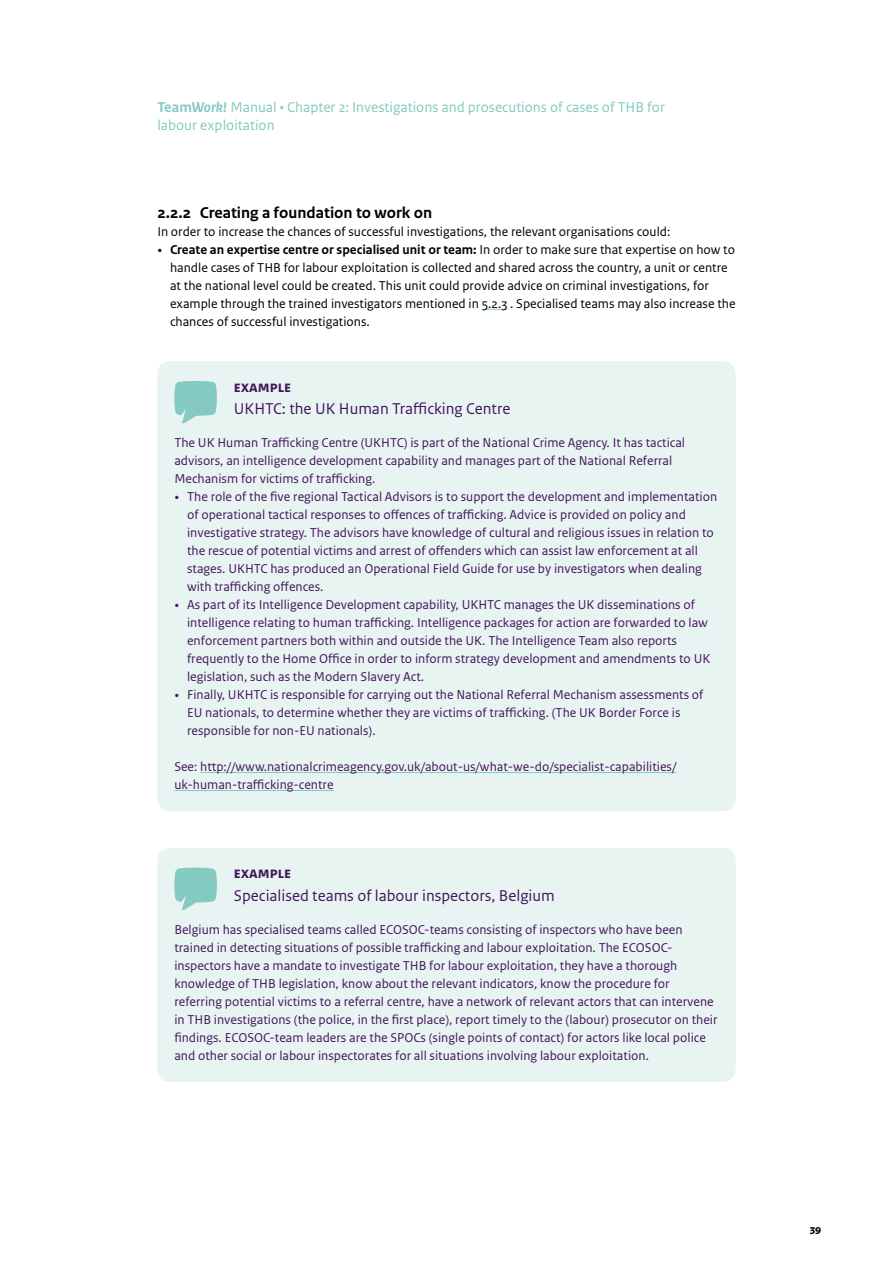
<style>
.page{position:relative;width:893px;height:1263px;background:#fff}
.page>*{position:absolute;margin:0;border:0;box-sizing:border-box;transform-origin:0 0}
.t1{font:16.5px/22.5px "Rijksoverheid Sans Text";color:#44155d}
._06_RO_Subalineakop{font:700 16.5px "Rijksoverheid Sans Text";color:#000}
.t2{font:15px/18px "Rijksoverheid Sans Text";color:#84cac0}
.t3{font:13.5px/18px "Rijksoverheid Sans Text";color:#44155d}
._10_RO_Broodtekst_Sa{font:13.5px/18px "Rijksoverheid Sans Text";color:#000}
.t4{font:700 13.5px "Rijksoverheid Sans Text";color:#000}
.s1{font-weight:700}
.s2{font-weight:700;font-style:italic}
.s3{font-family:"Rijksoverheid Serif"}
</style>
<div class="page">
<svg style="left:482px;top:309px;width:25px;height:1px"></svg>
<div style="left:157px;top:361px;width:579px;height:450px;background:#e8f4f2;border-radius:13px"></div>
<hr style="left:200px;top:772px;width:476px;height:1px;background:#84cac0">
<hr style="left:174px;top:790px;width:160px;height:1px;background:#84cac0">
<svg style="left:174px;top:381px;width:43px;height:43px"></svg>
<div style="left:157px;top:848px;width:579px;height:234px;background:#e8f4f2;border-radius:13px"></div>
<svg style="left:174px;top:868px;width:43px;height:42px"></svg>
<p class="t2" style="left:157px;top:98px;width:509px"><span class="s1">Team</span><span class="s2">Work!</span> Manual • Chapter 2: Investigations and prosecutions of cases of THB for labour exploitation</p>
<p class="_06_RO_Subalineakop" style="left:157px;top:203px;width:276px">2.2.2 Creating a foundation to work on</p>
<p class="_10_RO_Broodtekst_Sa" style="left:157px;top:223px;width:515px">In order to increase the chances of successful investigations, the relevant organisations could:</p>
<p class="_10_RO_Broodtekst_Sa" style="left:170px;top:241px;width:567px;text-indent:-13px"><span class="s3">•</span> <span class="s1">Create an expertise centre or specialised unit or team:</span> In order to make sure that expertise on how to handle cases of THB for labour exploitation is collected and shared across the country, a unit or centre at the national level could be created. This unit could provide advice on criminal investigations, for example through the trained investigators mentioned in 5.2.3 . Specialised teams may also increase the chances of successful investigations.</p>
<p class="t1" style="left:234px;top:375px;width:278px"><span class="s1">example<br></span>UKHTC: the UK Human Trafficking Centre</p>
<p class="t3" style="left:174px;top:434px;width:512px">The UK Human Trafficking Centre (UKHTC) is part of the National Crime Agency. It has tactical advisors, an intelligence development capability and manages part of the National Referral<br>Mechanism for victims of trafficking.</p>
<p class="t3" style="left:187px;top:488px;width:532px;text-indent:-13px"><span class="s3">•</span> The role of the five regional Tactical Advisors is to support the development and implementation of operational tactical responses to offences of trafficking. Advice is provided on policy and investigative strategy. The advisors have knowledge of cultural and religious issues in relation to the rescue of potential victims and arrest of offenders which can assist law enforcement at all stages. UKHTC has produced an Operational Field Guide for use by investigators when dealing with trafficking offences.</p>
<p class="t3" style="left:187px;top:596px;width:525px;text-indent:-13px"><span class="s3">•</span> As part of its Intelligence Development capability, UKHTC manages the UK disseminations of intelligence relating to human trafficking. Intelligence packages for action are forwarded to law enforcement partners both within and outside the UK. The Intelligence Team also reports frequently to the Home Office in order to inform strategy development and amendments to UK legislation, such as the Modern Slavery Act.</p>
<p class="t3" style="left:187px;top:686px;width:518px;text-indent:-13px"><span class="s3">•</span> Finally, UKHTC is responsible for carrying out the National Referral Mechanism assessments of<br>EU nationals, to determine whether they are victims of trafficking. (The UK Border Force is responsible for non-EU nationals).</p>
<p class="t3" style="left:174px;top:758px;width:504px">See: http://www.nationalcrimeagency.gov.uk/about-us/what-we-do/specialist-capabilities/ uk-human-trafficking-centre</p>
<p class="t1" style="left:234px;top:862px;width:322px"><span class="s1">example<br></span>Specialised teams of labour inspectors, Belgium</p>
<p class="t3" style="left:174px;top:921px;width:545px">Belgium has specialised teams called ECOSOC-teams consisting of inspectors who have been trained in detecting situations of possible trafficking and labour exploitation. The ECOSOC&shy;inspectors have a mandate to investigate THB for labour exploitation, they have a thorough knowledge of THB legislation, know about the relevant indicators, know the procedure for referring potential victims to a referral centre, have a network of relevant actors that can intervene in THB investigations (the police, in the first place), report timely to the (labour) prosecutor on their findings. ECOSOC-team leaders are the SPOCs (single points of contact) for actors like local police and other social or labour inspectorates for all situations involving labour exploitation.</p>
<p class="t4" style="left:809px;top:1222px;width:13px">39</p>
</div>
